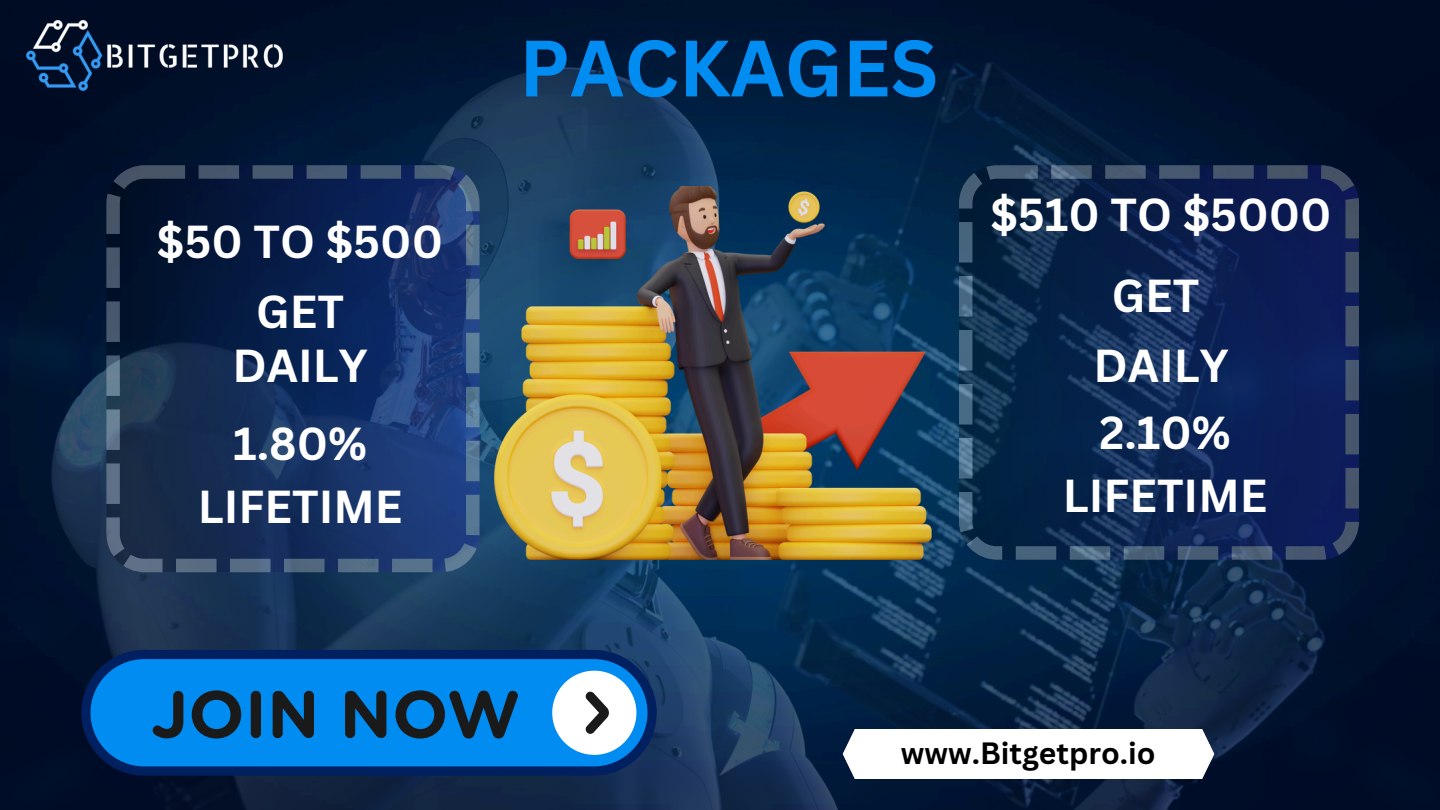
<style>
.page{position:relative;width:1440px;height:810px;background:#fff}
.page>*{position:absolute;margin:0;border:0;box-sizing:border-box;transform-origin:0 0}
.t1{font:700 78px "Canva Sans";color:#008cf0}
.t2{font:700 45px/63px "Canva Sans";color:#fff;text-align:center}
.t3{font:700 30px "Canva Sans";color:#000}
</style>
<div class="page">
<img style="left:0;top:0;width:1440px;height:810px">
<img style="left:840px;top:729px;width:376px;height:49px">
<img style="left:27px;top:21px;width:255px;height:70px">
<svg style="left:106px;top:165px;width:374px;height:407px;background:#18305b"></svg>
<svg style="left:959px;top:165px;width:400px;height:395px;background:#112955"></svg>
<img style="left:494px;top:187px;width:449px;height:372px">
<svg style="left:81px;top:650px;width:576px;height:126px;background:#006cc3"></svg>
<svg style="left:153px;top:691px;width:30px;height:47px"></svg>
<svg style="left:192px;top:690px;width:49px;height:49px;background:#0d5182"></svg>
<svg style="left:251px;top:691px;width:10px;height:47px"></svg>
<svg style="left:273px;top:691px;width:41px;height:47px;background:#104266"></svg>
<svg style="left:345px;top:691px;width:41px;height:47px;background:#104266"></svg>
<svg style="left:396px;top:690px;width:122px;height:49px;background:#0c558a"></svg>
<svg style="left:552px;top:671px;width:84px;height:84px"></svg>
<h1 class="t2" style="left:157px;top:209px;width:288px">$50 TO $500</h1>
<h2 class="t2" style="left:256px;top:279px;width:89px">GET</h2>
<h2 class="t2" style="left:233px;top:333px;width:137px">DAILY</h2>
<h2 class="t2" style="left:198px;top:411px;width:206px">1.80%<br>LIFETIME</h2>
<p class="t1" style="left:519px;top:13px;width:421px">PACKAGES</p>
<h2 class="t2" style="left:990px;top:182px;width:343px">$510 TO $5000</h2>
<p class="t2" style="left:1112px;top:263px;width:89px">GET</p>
<h2 class="t2" style="left:1093px;top:333px;width:137px">DAILY</h2>
<h2 class="t2" style="left:1063px;top:400px;width:206px">2.10%<br>LIFETIME</h2>
<p class="t3" style="left:895px;top:732px;width:267px">www.buddyfix.org</p>
<p class="t3" style="left:901px;top:732px;width:256px">www.Bitgetpro.io</p>
</div>
